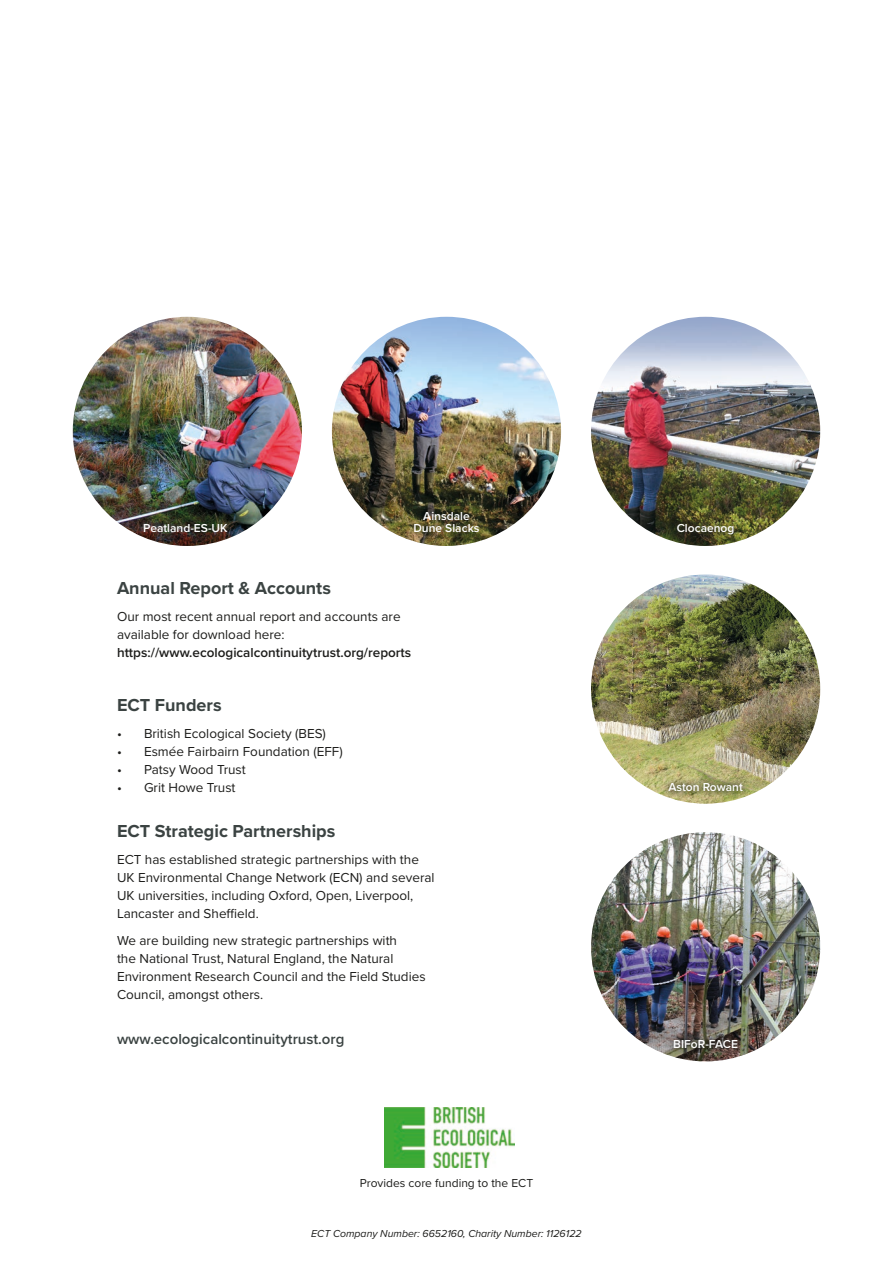
<style>
.page{position:relative;width:893px;height:1263px;background:#fff}
.page>*{position:absolute;margin:0;border:0;box-sizing:border-box;transform-origin:0 0}
.t1{font:700 18px "Proxima Nova";color:#3b4342}
.t2{font:600 15px "Proxima Nova";color:#3b4342}
.t3{font:13.5px/18px "Proxima Nova";color:#1d1d1b}
.t4{font:600 13.5px "Proxima Nova";color:#1d1d1b}
.t5{font:600 12px/12px "Proxima Nova";color:#fff;text-align:center}
.t6{font:12px "Proxima Nova";color:#1d1d1b}
.t7{font:italic 10.5px "Proxima Nova";color:#1d1d1b}
</style>
<div class="page">
<img style="left:384px;top:1107px;width:131px;height:60px">
<img style="left:73px;top:317px;width:229px;height:229px;border-radius:115px">
<img style="left:591px;top:832px;width:229px;height:229px;border-radius:115px">
<img style="left:591px;top:317px;width:229px;height:229px;border-radius:115px">
<img style="left:332px;top:317px;width:229px;height:229px;border-radius:115px">
<img style="left:591px;top:574px;width:229px;height:230px;border-radius:115px">
<div style="left:670px;top:518px;width:72px;height:26px;background:#1d1d1b;opacity:.75"></div>
<div style="left:661px;top:774px;width:89px;height:25px;background:#1d1d1b;opacity:.75"></div>
<div style="left:666px;top:1032px;width:79px;height:24px;background:#1d1d1b;opacity:.75"></div>
<p class="t5" style="left:143px;top:522px;width:86px">Peatland-ES-UK</p>
<p class="t5" style="left:413px;top:510px;width:68px">Ainsdale<br>Dune Slacks</p>
<h1 class="t1" style="left:117px;top:575px;width:215px">Annual Report &amp; Accounts</h1>
<p class="t3" style="left:117px;top:607px;width:285px">Our most recent annual report and accounts are available for download here:</p>
<p class="t4" style="left:117px;top:642px;width:296px">https://www.ecologicalcontinuitytrust.org/reports</p>
<h1 class="t1" style="left:117px;top:692px;width:106px">ECT Funders</h1>
<p class="t3" style="left:117px;top:724px;width:210px">• British Ecological Society (BES)</p>
<p class="t3" style="left:117px;top:742px;width:227px">• Esmée Fairbairn Foundation (EFF)</p>
<p class="t3" style="left:117px;top:760px;width:130px">• Patsy Wood Trust</p>
<p class="t3" style="left:117px;top:778px;width:120px">• Grit Howe Trust</p>
<h1 class="t1" style="left:117px;top:818px;width:220px">ECT Strategic Partnerships</h1>
<p class="t3" style="left:117px;top:850px;width:319px">ECT has established strategic partnerships with the UK Environmental Change Network (ECN) and several UK universities, including Oxford, Open, Liverpool, Lancaster and Sheffield.</p>
<p class="t3" style="left:117px;top:931px;width:310px">We are building new strategic partnerships with<br>the National Trust, Natural England, the Natural Environment Research Council and the Field Studies Council, amongst others.</p>
<p class="t2" style="left:117px;top:1028px;width:229px">www.ecologicalcontinuitytrust.org</p>
<p class="t6" style="left:360px;top:1174px;width:175px">Provides core funding to the ECT</p>
<p class="t7" style="left:311px;top:1225px;width:272px">ECT Company Number: 6652160, Charity Number: 1126122</p>
<p class="t5" style="left:677px;top:522px;width:59px">Clocaenog</p>
<p class="t5" style="left:668px;top:780px;width:76px">Aston Rowant</p>
<p class="t5" style="left:673px;top:1037px;width:66px">BIFoR-FACE</p>
</div>
